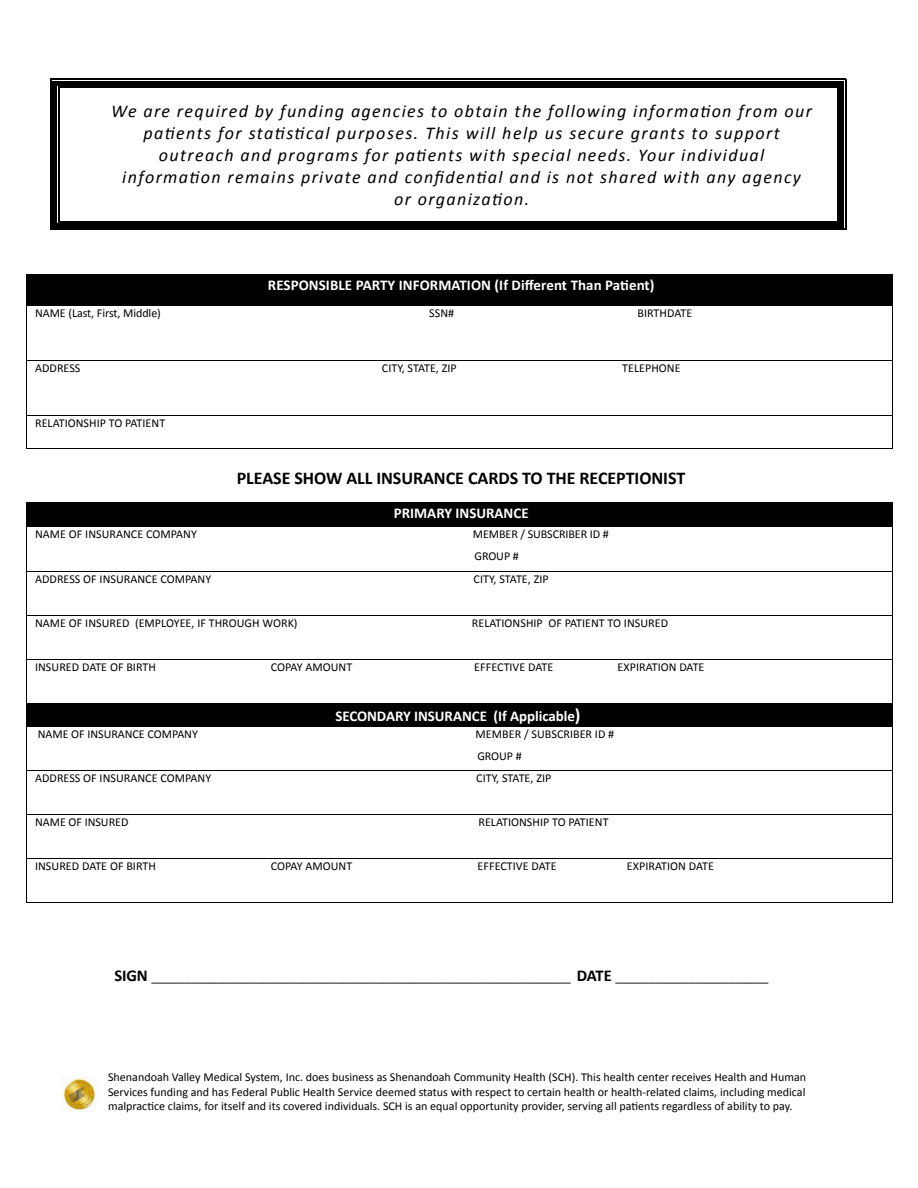
<style>
.page{position:relative;width:918px;height:1188px;background:#fff}
.page>*{position:absolute;margin:0;border:0;box-sizing:border-box;transform-origin:0 0}
.t1{font:italic 18px/22px "Calibri";letter-spacing:.075em;color:#000;text-align:center}
.t2{font:700 18px "Calibri";letter-spacing:-.005em;color:#000}
.t3{font:700 15px "Calibri";color:#fff}
.t4{font:13.5px "Calibri";color:#000}
.t5{font:12px/14.7px "Calibri";letter-spacing:.005em;color:#000}
.s1{font-size:18px}
.s2{font-weight:700;font-size:16.5px}
</style>
<div class="page">
<img style="left:62px;top:1077px;width:35px;height:35px">
<hr style="left:59px;top:79px;width:779px;height:1px;background:#000">
<div style="left:59px;top:81px;width:779px;height:5px;background:#000"></div>
<hr style="left:59px;top:87px;width:779px;height:1px;background:#000">
<hr style="left:59px;top:229px;width:779px;height:1px;background:#000">
<div style="left:59px;top:223px;width:779px;height:5px;background:#000"></div>
<hr style="left:59px;top:221px;width:779px;height:1px;background:#000">
<svg style="left:51px;top:79px;width:8px;height:151px"></svg>
<svg style="left:838px;top:79px;width:8px;height:151px"></svg>
<div style="left:27px;top:275px;width:865px;height:30px;background:#000"></div>
<hr style="left:27px;top:274px;width:865px;height:1px;background:#000">
<hr style="left:892px;top:275px;width:1px;height:30px;background:#000">
<hr style="left:27px;top:305px;width:865px;height:1px;background:#000">
<hr style="left:27px;top:306px;width:1px;height:54px;background:#000">
<hr style="left:892px;top:306px;width:1px;height:54px;background:#000">
<hr style="left:27px;top:360px;width:865px;height:1px;background:#000">
<hr style="left:27px;top:361px;width:1px;height:54px;background:#000">
<hr style="left:892px;top:361px;width:1px;height:54px;background:#000">
<hr style="left:27px;top:415px;width:865px;height:1px;background:#000">
<hr style="left:27px;top:415px;width:1px;height:33px;background:#000">
<hr style="left:27px;top:448px;width:865px;height:1px;background:#000">
<hr style="left:892px;top:415px;width:1px;height:33px;background:#000">
<div style="left:27px;top:503px;width:865px;height:23px;background:#000"></div>
<hr style="left:27px;top:526px;width:865px;height:1px;background:#000">
<svg style="left:892px;top:503px;width:1px;height:24px"></svg>
<hr style="left:27px;top:527px;width:1px;height:44px;background:#000">
<hr style="left:892px;top:527px;width:1px;height:44px;background:#000">
<hr style="left:27px;top:571px;width:865px;height:1px;background:#000">
<hr style="left:27px;top:572px;width:1px;height:43px;background:#000">
<hr style="left:892px;top:572px;width:1px;height:43px;background:#000">
<hr style="left:27px;top:615px;width:865px;height:1px;background:#000">
<hr style="left:27px;top:616px;width:1px;height:43px;background:#000">
<hr style="left:892px;top:616px;width:1px;height:43px;background:#000">
<hr style="left:27px;top:659px;width:865px;height:1px;background:#000">
<hr style="left:27px;top:660px;width:1px;height:43px;background:#000">
<hr style="left:892px;top:660px;width:1px;height:43px;background:#000">
<div style="left:27px;top:703px;width:865px;height:23px;background:#000"></div>
<hr style="left:27px;top:726px;width:865px;height:1px;background:#000">
<svg style="left:892px;top:703px;width:1px;height:24px"></svg>
<hr style="left:27px;top:727px;width:1px;height:43px;background:#000">
<hr style="left:892px;top:727px;width:1px;height:43px;background:#000">
<hr style="left:27px;top:770px;width:865px;height:1px;background:#000">
<hr style="left:27px;top:771px;width:1px;height:43px;background:#000">
<hr style="left:892px;top:771px;width:1px;height:43px;background:#000">
<hr style="left:27px;top:814px;width:865px;height:1px;background:#000">
<hr style="left:27px;top:815px;width:1px;height:43px;background:#000">
<hr style="left:892px;top:815px;width:1px;height:43px;background:#000">
<hr style="left:27px;top:858px;width:865px;height:1px;background:#000">
<hr style="left:27px;top:859px;width:1px;height:43px;background:#000">
<hr style="left:27px;top:902px;width:865px;height:1px;background:#000">
<hr style="left:892px;top:859px;width:1px;height:43px;background:#000">
<p class="t1" style="left:111px;top:99px;width:702px">We are required by funding agencies to obtain the following information from our patients for statistical purposes. This will help us secure grants to support outreach and programs for patients with special needs. Your individual information remains private and confidential and is not shared with any agency<br>or organization.</p>
<p class="t3" style="left:268px;top:274px;width:388px">RESPONSIBLE PARTY INFORMATION (If Different Than Patient)</p>
<p class="t5" style="left:35px;top:306px;width:127px">NAME (Last, First, Middle)</p>
<p class="t5" style="left:429px;top:306px;width:26px">SSN#</p>
<p class="t5" style="left:637px;top:306px;width:56px">BIRTHDATE</p>
<p class="t5" style="left:35px;top:360px;width:47px">ADDRESS</p>
<p class="t5" style="left:382px;top:360px;width:76px">CITY, STATE, ZIP</p>
<p class="t5" style="left:622px;top:360px;width:60px">TELEPHONE</p>
<p class="t5" style="left:35px;top:415px;width:132px">RELATIONSHIP TO PATIENT</p>
<h1 class="t2" style="left:237px;top:465px;width:450px">PLEASE SHOW ALL INSURANCE CARDS TO THE RECEPTIONIST</h1>
<p class="t3" style="left:394px;top:502px;width:136px">PRIMARY INSURANCE</p>
<p class="t5" style="left:35px;top:526px;width:163px">NAME OF INSURANCE COMPANY</p>
<p class="t5" style="left:473px;top:523px;width:137px;line-height:22.2px">MEMBER / SUBSCRIBER ID #<br>GROUP #</p>
<p class="t5" style="left:35px;top:571px;width:178px">ADDRESS OF INSURANCE COMPANY</p>
<p class="t5" style="left:474px;top:571px;width:77px">CITY, STATE, ZIP</p>
<p class="t5" style="left:35px;top:615px;width:264px">NAME OF INSURED (EMPLOYEE, IF THROUGH WORK)</p>
<p class="t5" style="left:472px;top:615px;width:198px">RELATIONSHIP OF PATIENT TO INSURED</p>
<p class="t5" style="left:35px;top:659px;width:122px">INSURED DATE OF BIRTH</p>
<p class="t5" style="left:271px;top:659px;width:83px">COPAY AMOUNT</p>
<p class="t5" style="left:474px;top:659px;width:81px">EFFECTIVE DATE</p>
<p class="t5" style="left:618px;top:659px;width:88px">EXPIRATION DATE</p>
<p class="t3" style="left:335px;top:705px;width:247px">SECONDARY INSURANCE (If Applicable<span class="s1">)</span></p>
<p class="t5" style="left:38px;top:727px;width:162px">NAME OF INSURANCE COMPANY</p>
<p class="t5" style="left:476px;top:723px;width:140px;line-height:21.9px">MEMBER / SUBSCRIBER ID #<br>GROUP #</p>
<p class="t5" style="left:35px;top:771px;width:178px">ADDRESS OF INSURANCE COMPANY</p>
<p class="t5" style="left:476px;top:771px;width:77px">CITY, STATE, ZIP</p>
<p class="t5" style="left:35px;top:814px;width:95px">NAME OF INSURED</p>
<p class="t5" style="left:478px;top:814px;width:132px">RELATIONSHIP TO PATIENT</p>
<p class="t5" style="left:35px;top:859px;width:122px">INSURED DATE OF BIRTH</p>
<p class="t5" style="left:271px;top:859px;width:83px">COPAY AMOUNT</p>
<p class="t5" style="left:478px;top:859px;width:81px">EFFECTIVE DATE</p>
<p class="t5" style="left:627px;top:859px;width:88px">EXPIRATION DATE</p>
<p class="t4" style="left:114px;top:967px;width:656px"><span class="s2">SIGN</span> _______________________________________________________________ <span class="s2">DATE</span> _______________________</p>
<p class="t5" style="left:108px;top:1069px;width:700px;text-align:justify">Shenandoah Valley Medical System, Inc. does business as Shenandoah Community Health (SCH). This health center receives Health and Human Services funding and has Federal Public Health Service deemed status with respect to certain health or health-related claims, including medical malpractice claims, for itself and its covered individuals. SCH is an equal opportunity provider, serving all patients regardless of ability to pay.</p>
</div>
